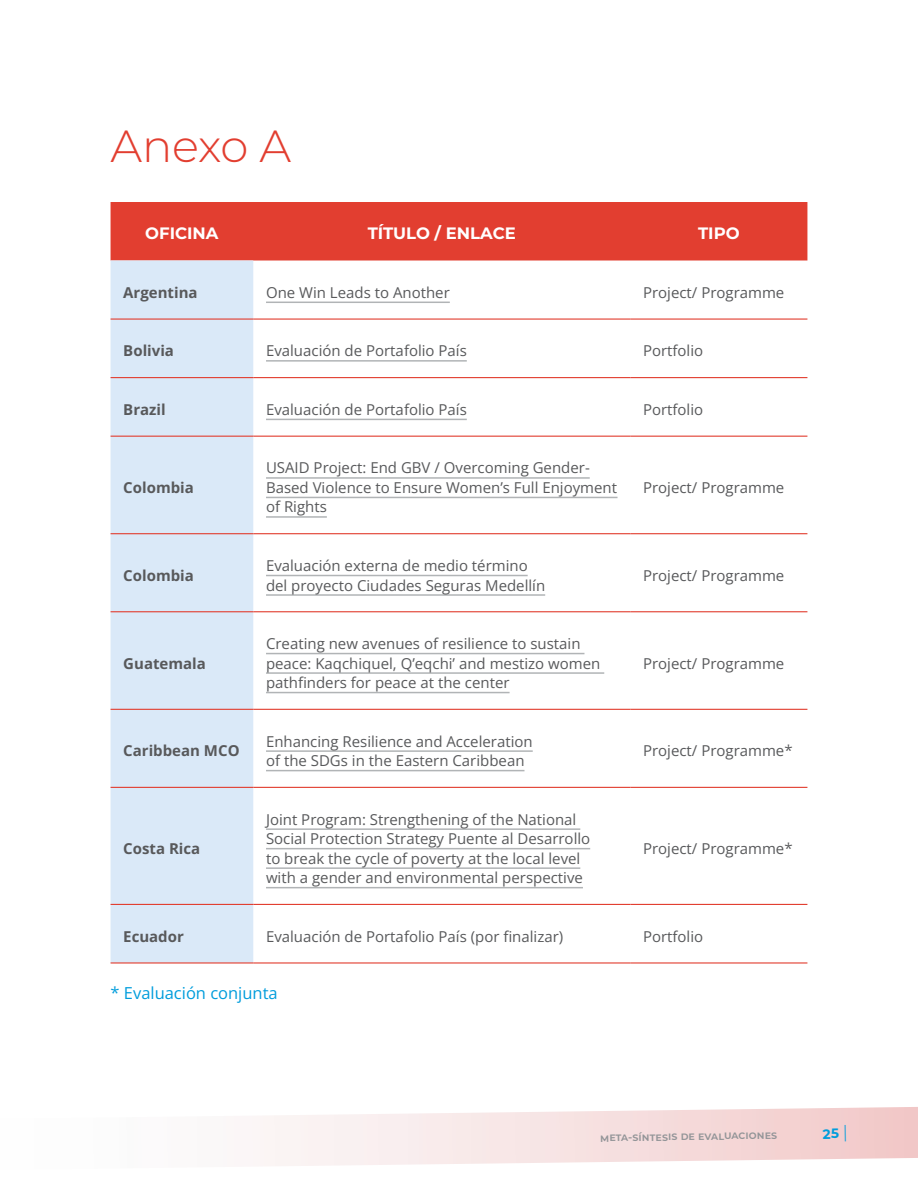
<style>
.page{position:relative;width:918px;height:1188px;background:#fff}
.page>*{position:absolute;margin:0;border:0;box-sizing:border-box;transform-origin:0 0}
.t1{font:300 45px "Montserrat";letter-spacing:-.01em;color:#e23e30}
.t2{font:700 16.5px "Montserrat";color:#fff}
.t3{font:16.5px "Open Sans";color:#009ddc}
.t4{font:15px/19.5px "Open Sans";color:#58595b}
.t5{font:700 15px "Open Sans";color:#58595b}
.t6{font:600 11.25px "Montserrat";color:#939598}
</style>
<div class="page">
<svg style="left:263px;top:1107px;width:655px;height:59px"></svg>
<div style="left:111px;top:202px;width:696px;height:59px;background:#e23e30"></div>
<div style="left:111px;top:261px;width:142px;height:701px;background:#dae9f8"></div>
<hr style="left:111px;top:318px;width:142px;height:2px;background:#e23e30">
<hr style="left:253px;top:318px;width:377px;height:2px;background:#e23e30">
<hr style="left:630px;top:318px;width:177px;height:2px;background:#e23e30">
<hr style="left:111px;top:377px;width:142px;height:1px;background:#e23e30">
<hr style="left:253px;top:377px;width:377px;height:1px;background:#e23e30">
<hr style="left:630px;top:377px;width:177px;height:1px;background:#e23e30">
<hr style="left:111px;top:436px;width:142px;height:1px;background:#e23e30">
<hr style="left:253px;top:436px;width:377px;height:1px;background:#e23e30">
<hr style="left:630px;top:436px;width:177px;height:1px;background:#e23e30">
<hr style="left:111px;top:533px;width:142px;height:1px;background:#e23e30">
<hr style="left:253px;top:533px;width:377px;height:1px;background:#e23e30">
<hr style="left:630px;top:533px;width:177px;height:1px;background:#e23e30">
<hr style="left:111px;top:611px;width:142px;height:1px;background:#e23e30">
<hr style="left:253px;top:611px;width:377px;height:1px;background:#e23e30">
<hr style="left:630px;top:611px;width:177px;height:1px;background:#e23e30">
<hr style="left:111px;top:709px;width:142px;height:1px;background:#e23e30">
<hr style="left:253px;top:709px;width:377px;height:1px;background:#e23e30">
<hr style="left:630px;top:709px;width:177px;height:1px;background:#e23e30">
<hr style="left:111px;top:787px;width:142px;height:1px;background:#e23e30">
<hr style="left:253px;top:787px;width:377px;height:1px;background:#e23e30">
<hr style="left:630px;top:787px;width:177px;height:1px;background:#e23e30">
<hr style="left:111px;top:904px;width:142px;height:1px;background:#e23e30">
<hr style="left:253px;top:904px;width:377px;height:1px;background:#e23e30">
<hr style="left:630px;top:904px;width:177px;height:1px;background:#e23e30">
<hr style="left:111px;top:962px;width:142px;height:2px;background:#e23e30">
<hr style="left:253px;top:962px;width:377px;height:2px;background:#e23e30">
<hr style="left:630px;top:962px;width:177px;height:2px;background:#e23e30">
<hr style="left:266px;top:302px;width:184px;height:1px;background:#b1b4b6">
<hr style="left:266px;top:360px;width:201px;height:2px;background:#b1b4b6">
<hr style="left:266px;top:419px;width:201px;height:1px;background:#b1b4b6">
<hr style="left:266px;top:477px;width:324px;height:2px;background:#b1b4b6">
<hr style="left:266px;top:497px;width:352px;height:1px;background:#b1b4b6">
<hr style="left:266px;top:516px;width:61px;height:2px;background:#b1b4b6">
<hr style="left:266px;top:575px;width:262px;height:1px;background:#b1b4b6">
<hr style="left:266px;top:594px;width:279px;height:2px;background:#b1b4b6">
<hr style="left:266px;top:653px;width:318px;height:1px;background:#b1b4b6">
<hr style="left:266px;top:672px;width:338px;height:2px;background:#b1b4b6">
<hr style="left:266px;top:692px;width:244px;height:1px;background:#b1b4b6">
<hr style="left:266px;top:750px;width:267px;height:2px;background:#b1b4b6">
<hr style="left:266px;top:770px;width:258px;height:1px;background:#b1b4b6">
<hr style="left:266px;top:828px;width:314px;height:2px;background:#b1b4b6">
<hr style="left:266px;top:848px;width:324px;height:1px;background:#b1b4b6">
<hr style="left:266px;top:867px;width:314px;height:2px;background:#b1b4b6">
<hr style="left:266px;top:887px;width:317px;height:1px;background:#b1b4b6">
<svg style="left:823px;top:1125px;width:23px;height:17px"></svg>
<h1 class="t1" style="left:111px;top:116px;width:182px">Anexo A</h1>
<p class="t2" style="left:145px;top:222px;width:75px">OFICINA</p>
<p class="t2" style="left:368px;top:222px;width:150px">TÍTULO / ENLACE</p>
<p class="t2" style="left:698px;top:222px;width:43px">TIPO</p>
<p class="t5" style="left:123px;top:282px;width:76px">Argentina</p>
<p class="t4" style="left:266px;top:282px;width:185px">One Win Leads to Another</p>
<p class="t4" style="left:643px;top:282px;width:143px">Project/ Programme</p>
<p class="t5" style="left:123px;top:341px;width:52px">Bolivia</p>
<p class="t4" style="left:266px;top:341px;width:202px">Evaluación de Portafolio País</p>
<p class="t4" style="left:643px;top:341px;width:62px">Portfolio</p>
<p class="t5" style="left:123px;top:399px;width:44px">Brazil</p>
<p class="t4" style="left:266px;top:399px;width:202px">Evaluación de Portafolio País</p>
<p class="t4" style="left:643px;top:399px;width:62px">Portfolio</p>
<p class="t5" style="left:123px;top:477px;width:72px">Colombia</p>
<p class="t4" style="left:266px;top:458px;width:353px">USAID Project: End GBV / Overcoming Gender-<br>Based Violence to Ensure Women’s Full Enjoyment of Rights</p>
<p class="t4" style="left:643px;top:477px;width:143px">Project/ Programme</p>
<p class="t5" style="left:123px;top:565px;width:72px">Colombia</p>
<p class="t4" style="left:266px;top:555px;width:281px">Evaluación externa de medio término del proyecto Ciudades Seguras Medellín</p>
<p class="t4" style="left:643px;top:565px;width:143px">Project/ Programme</p>
<p class="t5" style="left:123px;top:653px;width:84px">Guatemala</p>
<p class="t4" style="left:266px;top:633px;width:336px">Creating new avenues of resilience to sustain peace: Kaqchiquel, Q’eqchi’ and mestizo women pathfinders for peace at the center</p>
<p class="t4" style="left:643px;top:653px;width:143px">Project/ Programme</p>
<p class="t5" style="left:123px;top:741px;width:118px">Caribbean MCO</p>
<p class="t4" style="left:266px;top:731px;width:268px">Enhancing Resilience and Acceleration of the SDGs in the Eastern Caribbean</p>
<p class="t4" style="left:643px;top:741px;width:151px">Project/ Programme*</p>
<p class="t5" style="left:123px;top:838px;width:79px">Costa Rica</p>
<p class="t4" style="left:266px;top:809px;width:326px">Joint Program: Strengthening of the National Social Protection Strategy Puente al Desarrollo to break the cycle of poverty at the local level with a gender and environmental perspective</p>
<p class="t4" style="left:643px;top:838px;width:151px">Project/ Programme*</p>
<p class="t5" style="left:123px;top:926px;width:62px">Ecuador</p>
<p class="t4" style="left:266px;top:926px;width:299px">Evaluación de Portafolio País (por finalizar)</p>
<p class="t4" style="left:643px;top:926px;width:62px">Portfolio</p>
<p class="t3" style="left:111px;top:982px;width:169px">* Evaluación conjunta</p>
<p class="t6" style="left:600px;top:1130px;width:179px;rotate:-1deg">meta-síntesis de evaluaciones</p>
</div>
